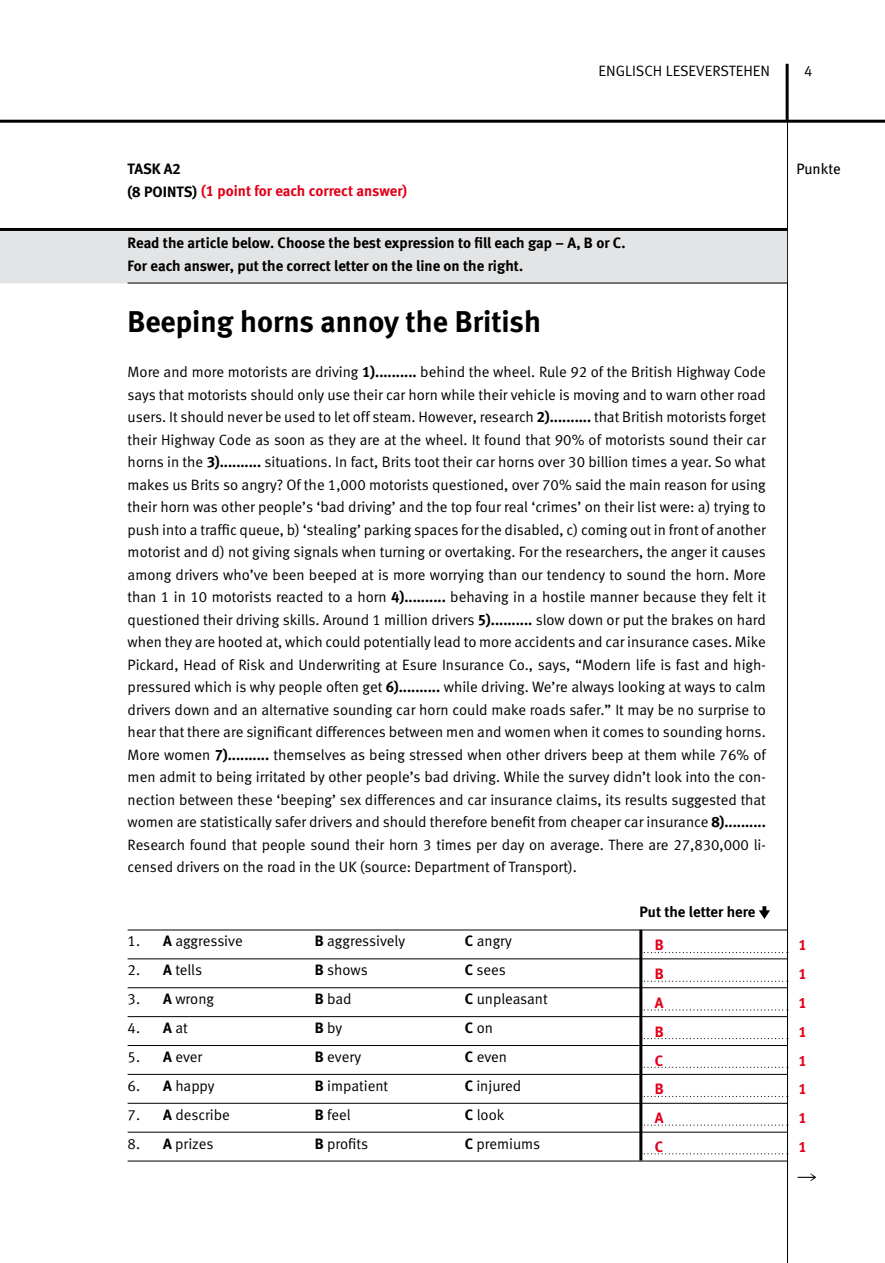
<style>
.page{position:relative;width:885px;height:1263px;background:#fff}
.page>*{position:absolute;margin:0;border:0;box-sizing:border-box;transform-origin:0 0}
.Titel_03{font:30px "Meta Bold LF";color:#000}
.t1{font:19.5px "European Pi Four";color:#000}
.Grundtext{font:15px/22.5px "Meta Normal LF";color:#000;text-align:justify}
.Titel_02{font:15px/22.5px "Meta Bold LF";letter-spacing:-.005em;color:#000}
.Titel_01_ohne_Linie{font:15px/21.8px "Meta Bold LF";color:#e2001a}
.Grundtext-2{font:700 15px "Meta";color:#000}
.Lösungen{font:15px "Meta Bold LF";color:#e2001a}
.t2{font:15px "Meta Book LF";letter-spacing:-.005em;color:#000}
.s1{color:#000}
.s2{font-family:"Meta Bold LF"}
</style>
<div class="page">
<hr style="left:0;top:120px;width:884px;height:3px;background:#000">
<hr style="left:787px;top:122px;width:1px;height:1141px;background:#000">
<hr style="left:785px;top:64px;width:3px;height:56px;background:#000">
<hr style="left:0;top:228px;width:787px;height:3px;background:#000">
<div style="left:0;top:231px;width:787px;height:52px;background:#e3e4e5"></div>
<hr style="left:128px;top:283px;width:659px;height:1px;background:#000">
<hr style="left:128px;top:930px;width:659px;height:1px;background:#000">
<hr style="left:128px;top:959px;width:659px;height:1px;background:#000">
<hr style="left:128px;top:987px;width:659px;height:1px;background:#000">
<hr style="left:128px;top:1016px;width:659px;height:1px;background:#000">
<hr style="left:128px;top:1045px;width:659px;height:1px;background:#000">
<hr style="left:128px;top:1074px;width:659px;height:1px;background:#000">
<hr style="left:128px;top:1103px;width:659px;height:1px;background:#000">
<hr style="left:128px;top:1132px;width:659px;height:1px;background:#000">
<hr style="left:128px;top:1161px;width:659px;height:1px;background:#000">
<svg style="left:759px;top:906px;width:11px;height:13px"></svg>
<hr style="left:639px;top:930px;width:3px;height:230px;background:#000">
<svg style="left:642px;top:952px;width:145px;height:1px"></svg>
<svg style="left:642px;top:1096px;width:145px;height:1px"></svg>
<svg style="left:642px;top:981px;width:145px;height:1px"></svg>
<svg style="left:642px;top:1124px;width:145px;height:2px"></svg>
<svg style="left:642px;top:1009px;width:145px;height:1px"></svg>
<svg style="left:642px;top:1153px;width:145px;height:1px"></svg>
<svg style="left:642px;top:1038px;width:145px;height:1px"></svg>
<svg style="left:642px;top:1067px;width:145px;height:1px"></svg>
<p class="Grundtext" style="left:598px;top:59px;width:170px">Englisch leseverstehen</p>
<p class="Grundtext" style="left:804px;top:59px;width:10px">4</p>
<p class="Titel_01_ohne_Linie" style="left:128px;top:158px;width:281px"><span class="s1">Task A2<br>(8 points)</span> (1 point for each correct answer)</p>
<p class="Titel_02" style="left:128px;top:231px;width:499px">Read the article below. Choose the best expression to fill each gap – A, B or C.<br>For each answer, put the correct letter on the line on the right.</p>
<p class="Titel_03" style="left:128px;top:304px;width:415px">Beeping horns annoy the British</p>
<p class="Grundtext" style="left:128px;top:361px;width:640px">More and more motorists are driving <span class="s2">1)..........</span> behind the wheel. Rule 92 of the British H ighway Code says that motorists should only use their car horn while their vehicle is moving and to warn other road users. It should never be used to let off steam. H owever, research <span class="s2">2)..........</span> that British motorists forget their H ighway Code as soon as they are at the wheel. It found that 90% of motorists sound their car horns in the <span class="s2">3)..........</span> situations. I n fact, Brits toot their car horns over 30 billion times a year. So what makes us Brits so angry? Of the 1,000 motorists questioned, over 70% said the main reason for using their horn was other people’s ‘bad driving’ and the top four real ‘crimes’ on their list were: a) trying to push into a traffic queue, b) ‘stealing’ parking spaces for the disabled, c) coming out in front of another motorist and d) not giving signals when turning or overtaking. For the researchers, the anger it causes among drivers who’ve been beeped at is more worrying than our tendency to sound the horn. More than 1 in 10 motorists reacted to a horn <span class="s2">4)..........</span> behaving in a hostile manner because they felt it questioned their driving skills. Around 1 million drivers <span class="s2">5)..........</span> slow down or put the brakes on hard when they are hooted at, which could potentially lead to more accidents and car insurance cases. Mike Pickard, H ead of Risk and U nderwriting at Esure I nsurance Co., says, “Modern life is fast and high&shy;pressured which is why people often get <span class="s2">6)..........</span> while driving. We’re always looking at ways to calm drivers down and an alternative sounding car horn could make roads safer.” It may be no surprise to hear that there are significant differences between men and women when it comes to sounding horns.<br>More women <span class="s2">7)..........</span> themselves as being stressed when other drivers beep at them while 76% of men admit to being irritated by other people’s bad driving. While the survey didn’t look into the con&shy;nection between these ‘beeping’ sex differences and car insurance claims, its results suggested that women are statistically safer drivers and should therefore benefit from cheaper car insurance <span class="s2">8)..........<br></span>Research found that people sound their horn 3 times per day on average. There are 27,830,000 li&shy;censed drivers on the road in the U K (source: Department of Transport).</p>
<p class="Grundtext-2" style="left:639px;top:903px;width:117px">Put the letter here</p>
<p class="Grundtext" style="left:128px;top:930px;width:116px">1. <span class="s2">A</span> aggressive</p>
<p class="Grundtext" style="left:315px;top:930px;width:92px"><span class="s2">B</span> aggressively</p>
<p class="Grundtext" style="left:465px;top:930px;width:49px"><span class="s2">C</span> angry</p>
<p class="Grundtext" style="left:128px;top:958px;width:76px">2. <span class="s2">A</span> tells</p>
<p class="Grundtext" style="left:315px;top:958px;width:55px"><span class="s2">B</span> shows</p>
<p class="Grundtext" style="left:465px;top:958px;width:42px"><span class="s2">C</span> sees</p>
<p class="Grundtext" style="left:128px;top:987px;width:88px">3. <span class="s2">A</span> wrong</p>
<p class="Grundtext" style="left:315px;top:987px;width:38px"><span class="s2">B</span> bad</p>
<p class="Grundtext" style="left:465px;top:987px;width:84px"><span class="s2">C</span> unpleasant</p>
<p class="Grundtext" style="left:128px;top:1016px;width:62px">4. <span class="s2">A</span> at</p>
<p class="Grundtext" style="left:315px;top:1016px;width:29px"><span class="s2">B</span> by</p>
<p class="Grundtext" style="left:465px;top:1016px;width:30px"><span class="s2">C</span> on</p>
<p class="Grundtext" style="left:128px;top:1045px;width:76px">5. <span class="s2">A</span> ever</p>
<p class="Grundtext" style="left:315px;top:1045px;width:48px"><span class="s2">B</span> every</p>
<p class="Grundtext" style="left:465px;top:1045px;width:44px"><span class="s2">C</span> even</p>
<p class="Grundtext" style="left:128px;top:1074px;width:88px">6. <span class="s2">A</span> happy</p>
<p class="Grundtext" style="left:315px;top:1074px;width:75px"><span class="s2">B</span> impatient</p>
<p class="Grundtext" style="left:465px;top:1074px;width:58px"><span class="s2">C</span> injured</p>
<p class="Grundtext" style="left:128px;top:1103px;width:104px">7. <span class="s2">A</span> describe</p>
<p class="Grundtext" style="left:315px;top:1103px;width:37px"><span class="s2">B</span> feel</p>
<p class="Grundtext" style="left:465px;top:1103px;width:41px"><span class="s2">C</span> look</p>
<p class="Grundtext" style="left:128px;top:1132px;width:87px">8. <span class="s2">A</span> prizes</p>
<p class="Grundtext" style="left:315px;top:1132px;width:55px"><span class="s2">B</span> profits</p>
<p class="Grundtext" style="left:465px;top:1132px;width:77px"><span class="s2">C</span> premiums</p>
<p class="Lösungen" style="left:654px;top:935px;width:9px">B</p>
<p class="Lösungen" style="left:654px;top:965px;width:9px">B</p>
<p class="Lösungen" style="left:654px;top:993px;width:10px">A</p>
<p class="Lösungen" style="left:654px;top:1023px;width:9px">B</p>
<p class="Lösungen" style="left:654px;top:1051px;width:9px">C</p>
<p class="Lösungen" style="left:654px;top:1080px;width:9px">B</p>
<p class="Lösungen" style="left:654px;top:1109px;width:10px">A</p>
<p class="Lösungen" style="left:654px;top:1137px;width:9px">C</p>
<p class="t2" style="left:796px;top:160px;width:46px">Punkte</p>
<p class="Lösungen" style="left:798px;top:936px;width:10px">1</p>
<p class="Lösungen" style="left:798px;top:965px;width:10px">1</p>
<p class="Lösungen" style="left:798px;top:994px;width:10px">1</p>
<p class="Lösungen" style="left:798px;top:1023px;width:10px">1</p>
<p class="Lösungen" style="left:798px;top:1051px;width:10px">1</p>
<p class="Lösungen" style="left:798px;top:1080px;width:10px">1</p>
<p class="Lösungen" style="left:798px;top:1109px;width:10px">1</p>
<p class="Lösungen" style="left:798px;top:1138px;width:10px">1</p>
<p class="t1" style="left:797px;top:1166px;width:21px">R</p>
</div>
